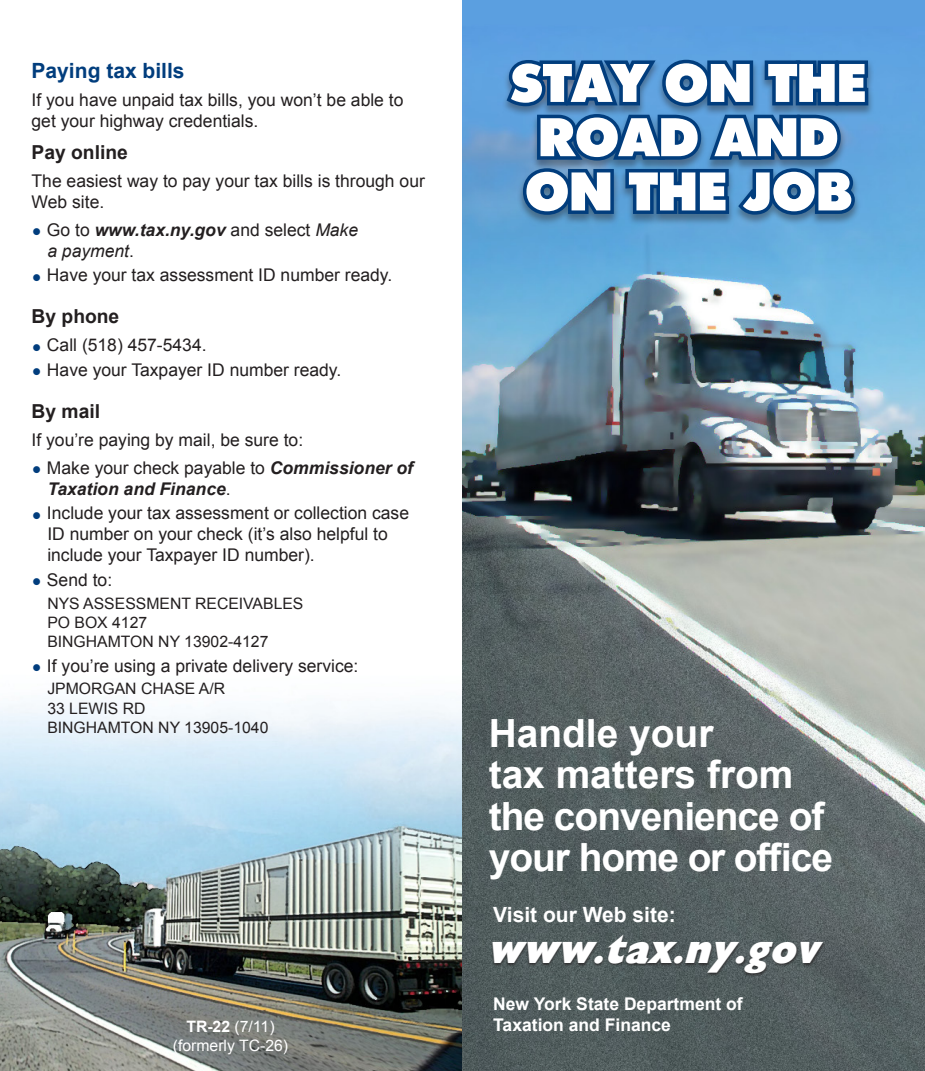
<style>
.page{position:relative;width:925px;height:1071px;background:#fff}
.page>*{position:absolute;margin:0;border:0;box-sizing:border-box;transform-origin:0 0}
.t1{font:800 54.25px/54.2px "Intrepid";letter-spacing:.02em;color:#fff}
.t2{font:700 38.85px/41.3px "Arial";letter-spacing:-.025em;color:#fff}
.t3{font:italic 38.5px "Herald";color:#fff}
.t4{font:700 21px "Arial";color:#fff}
.t5{font:700 21px "Arial";color:#013d7d}
.t6{font:700 19.25px "Arial";color:#231f20}
.t7{font:17.5px/21px "Arial";color:#231f20}
.t8{font:italic 700 17.5px/21px "Arial";color:#231f20}
.t9{font:700 17.5px/21px "Arial";color:#fff}
.t10{font:italic 17.5px "Arial";color:#231f20}
.t11{font:15.75px "Arial";color:#231f20}
.t12{font:15.75px "Arial";color:#fff}
.s1{font-weight:900;font-style:normal;font-size:21px;color:#013d7d}
.s2{font-weight:400;font-style:normal}
.s3{font-weight:400}
.s4{font-style:normal}
.s5{font-weight:900;font-size:21px;color:#013d7d}
.s6{font-weight:700}
</style>
<div class="page">
<img style="left:0;top:0;width:924px;height:1071px">
<div style="left:490px;top:934px;width:335px;height:43px;background:#231f20;opacity:.7"></div>
<img style="left:502px;top:55px;width:369px;height:640px">
<p class="t5" style="left:32px;top:57px;width:154px">Paying tax bills</p>
<p class="t7" style="left:32px;top:90px;width:373px">If you have unpaid tax bills, you won’t be able to get your highway credentials.</p>
<p class="t6" style="left:32px;top:139px;width:98px">Pay online</p>
<p class="t7" style="left:32px;top:170px;width:394px">The easiest way to pay your tax bills is through our<br>Web site.</p>
<p class="t8" style="left:32px;top:220px;width:328px"><span class="s1">•</span> <span class="s2">Go to</span> www.tax.ny.gov <span class="s2">and select</span> <span class="s3">Make</span></p>
<p class="t10" style="left:47px;top:239px;width:88px">a payment<span class="s4">.</span></p>
<p class="t7" style="left:32px;top:265px;width:362px"><span class="s5">•</span> Have your tax assessment ID number ready.</p>
<p class="t6" style="left:32px;top:304px;width:89px">By phone</p>
<p class="t7" style="left:32px;top:335px;width:176px"><span class="s5">•</span> Call (518) 457-5434.</p>
<p class="t7" style="left:32px;top:359px;width:311px"><span class="s5">•</span> Have your Taxpayer ID number ready.</p>
<p class="t6" style="left:32px;top:398px;width:70px">By mail</p>
<p class="t7" style="left:32px;top:429px;width:273px">If you’re paying by mail, be sure to:</p>
<p class="t8" style="left:47px;top:458px;width:367px;text-indent:-16px"><span class="s1">•</span> <span class="s2">Make your check payable to</span> Commissioner of<br>Taxation and Finance<span class="s2">.</span></p>
<p class="t7" style="left:47px;top:503px;width:363px;text-indent:-16px"><span class="s5">•</span> Include your tax assessment or collection case<br>ID number on your check (it’s also helpful to include your Taxpayer ID number).</p>
<p class="t7" style="left:32px;top:569px;width:82px"><span class="s5">•</span> Send to:</p>
<p class="t11" style="left:47px;top:593px;width:257px">NYS ASSESSMENT RECEIVABLES</p>
<p class="t11" style="left:47px;top:612px;width:101px">PO BOX 4127</p>
<p class="t11" style="left:47px;top:631px;width:222px">BINGHAMTON NY 13902-4127</p>
<p class="t7" style="left:32px;top:655px;width:328px"><span class="s5">•</span> If you’re using a private delivery service:</p>
<p class="t11" style="left:47px;top:678px;width:179px">JPMORGAN CHASE A/R</p>
<p class="t11" style="left:47px;top:698px;width:100px">33 LEWIS RD</p>
<p class="t11" style="left:47px;top:717px;width:222px">BINGHAMTON NY 13905-1040</p>
<p class="t12" style="left:186px;top:1016px;width:90px"><span class="s6">TR-22</span> (7/11)</p>
<p class="t12" style="left:173px;top:1035px;width:117px">(formerly TC-26)</p>
<p class="t1" style="left:511px;top:55px;width:356px">STAY ON THE<br>ROAD AND<br>ON THE JOB</p>
<p class="t2" style="left:488px;top:714px;width:345px">Handle your<br>tax matters from the convenience of your home or office</p>
<p class="t4" style="left:493px;top:900px;width:184px">Visit our Web site:</p>
<p class="t3" style="left:488px;top:927px;width:342px">www.tax.ny.gov</p>
<p class="t9" style="left:493px;top:994px;width:251px">New York State Department of<br>Taxation and Finance</p>
</div>
